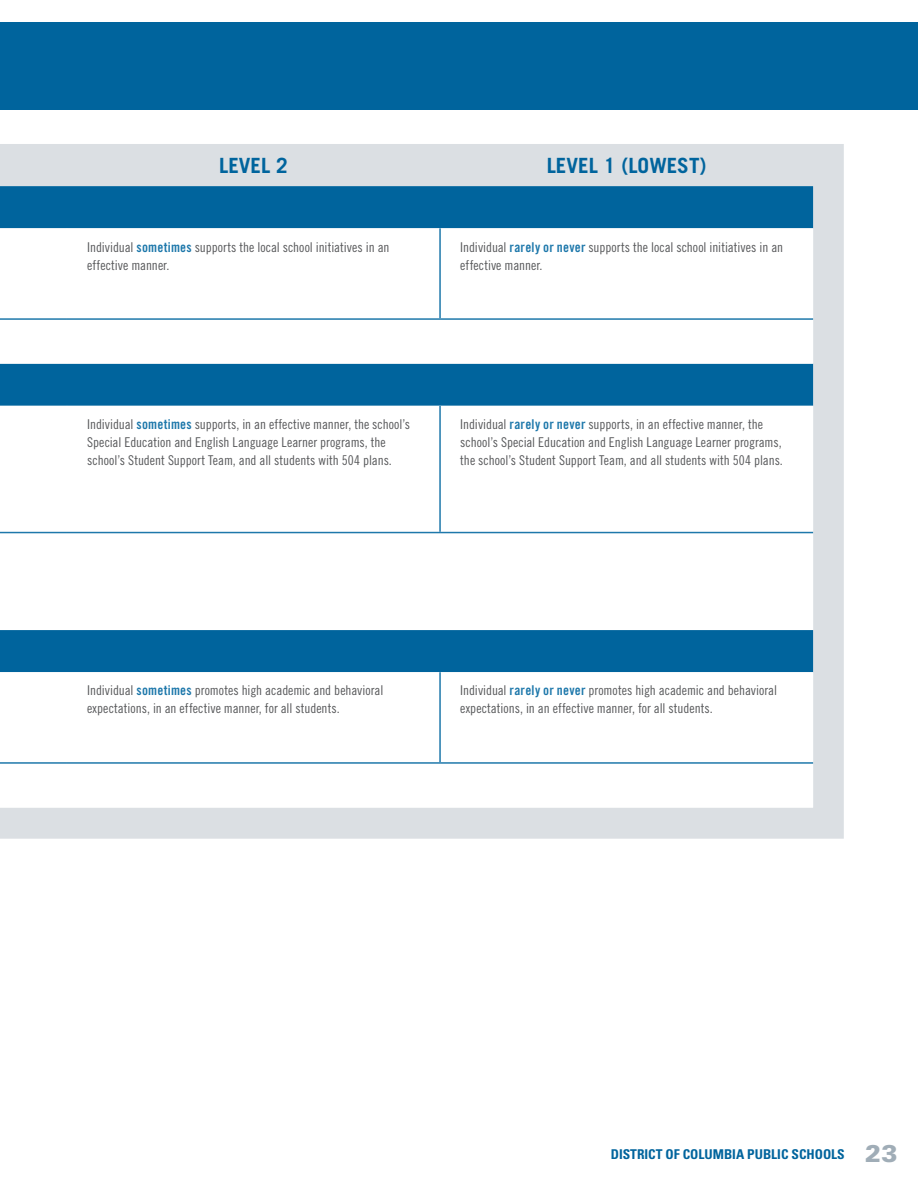
<style>
.page{position:relative;width:918px;height:1188px;background:#fff}
.page>*{position:absolute;margin:0;border:0;box-sizing:border-box;transform-origin:0 0}
.t1{font:700 21px "Trade Gothic LT Std";color:#00649d}
.t2{font:13.5px/18px "Trade Gothic LT Std Cn 18";color:#58595b}
.t3{font:700 condensed 13.5px "Univers LT Std";color:#00649d}
.s1{font-family:"Trade Gothic LT Std Bd Cn 20";color:#1e78ab}
.s2{font-weight:900;font-stretch:normal;font-size:24px;color:#a0adb7}
</style>
<div class="page">
<div style="left:0;top:144px;width:844px;height:695px;background:#dbdfe3"></div>
<div style="left:0;top:186px;width:813px;height:42px;background:#00649d"></div>
<svg style="left:0;top:228px;width:813px;height:580px"></svg>
<hr style="left:439px;top:228px;width:2px;height:90px;background:#1e78ab">
<hr style="left:0;top:318px;width:67px;height:2px;background:#1e78ab">
<hr style="left:67px;top:318px;width:373px;height:2px;background:#1e78ab">
<hr style="left:440px;top:318px;width:373px;height:2px;background:#1e78ab">
<hr style="left:439px;top:406px;width:2px;height:126px;background:#1e78ab">
<hr style="left:0;top:532px;width:67px;height:1px;background:#1e78ab">
<hr style="left:67px;top:532px;width:373px;height:1px;background:#1e78ab">
<hr style="left:440px;top:532px;width:373px;height:1px;background:#1e78ab">
<hr style="left:439px;top:672px;width:2px;height:90px;background:#1e78ab">
<hr style="left:0;top:762px;width:67px;height:2px;background:#1e78ab">
<hr style="left:67px;top:762px;width:373px;height:2px;background:#1e78ab">
<hr style="left:440px;top:762px;width:373px;height:2px;background:#1e78ab">
<div style="left:0;top:23px;width:918px;height:87px;background:#00649d"></div>
<h1 class="t1" style="left:219px;top:152px;width:70px">LEVEL 2</h1>
<h1 class="t1" style="left:547px;top:152px;width:161px">LEVEL 1 (LOWEST)</h1>
<p class="t2" style="left:87px;top:238px;width:304px">Individual <span class="s1">sometimes</span> supports the local school initiatives in an effective manner.</p>
<p class="t2" style="left:460px;top:238px;width:324px">Individual <span class="s1">rarely or never</span> supports the local school initiatives in an effective manner.</p>
<p class="t2" style="left:87px;top:415px;width:324px">Individual <span class="s1">sometimes</span> supports, in an effective manner, the school’s<br>Special Education and English Language Learner programs, the school’s Student Support Team, and all students with 504 plans.</p>
<p class="t2" style="left:460px;top:415px;width:324px">Individual <span class="s1">rarely or never</span> supports, in an effective manner, the school’s Special Education and English Language Learner programs, the school’s Student Support Team, and all students with 504 plans.</p>
<p class="t2" style="left:87px;top:682px;width:298px">Individual <span class="s1">sometimes</span> promotes high academic and behavioral expectations, in an effective manner, for all students.</p>
<p class="t2" style="left:460px;top:682px;width:318px">Individual <span class="s1">rarely or never</span> promotes high academic and behavioral expectations, in an effective manner, for all students.</p>
<p class="t3" style="left:611px;top:1145px;width:288px">DISTRICT OF COLUMBIA PUBLIC SCHOOLS <span class="s2">23</span></p>
</div>
